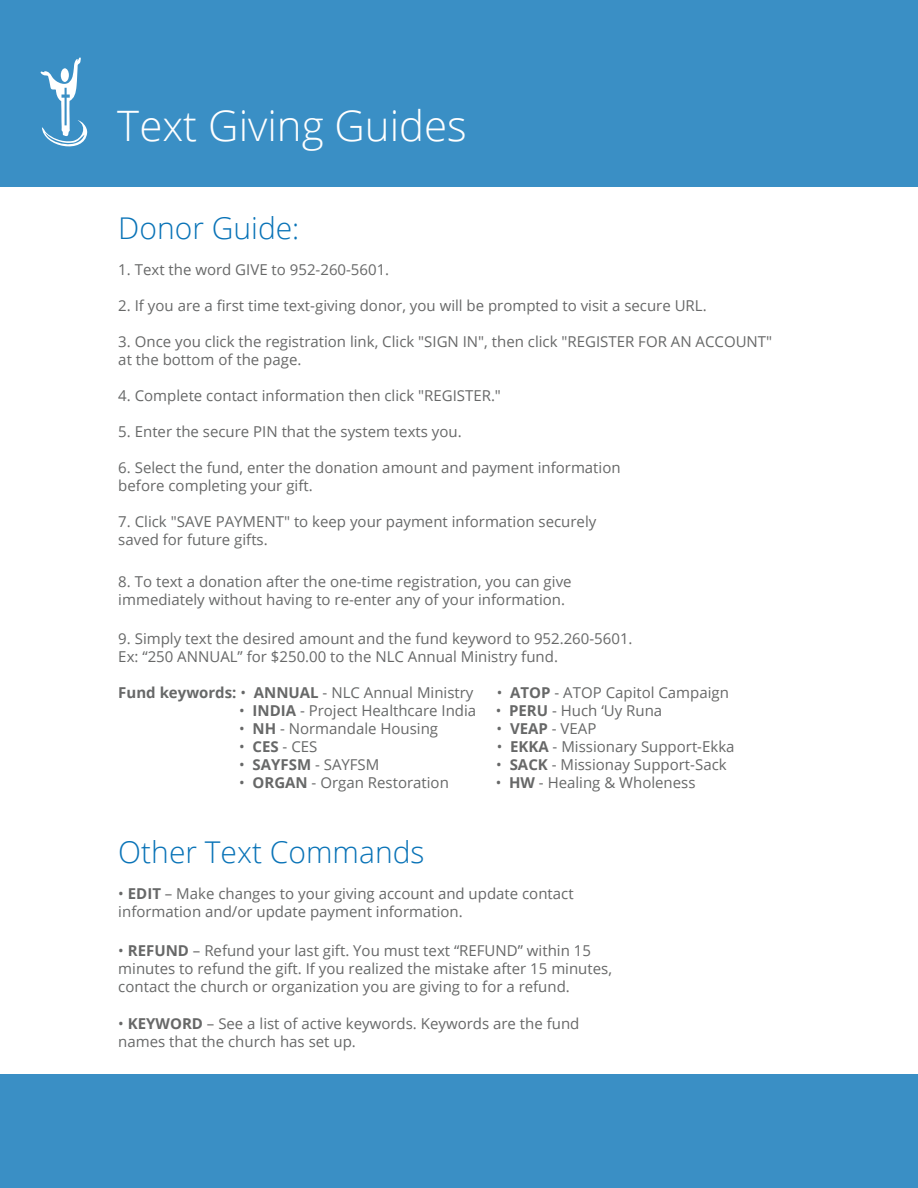
<style>
.page{position:relative;width:918px;height:1188px;background:#fff}
.page>*{position:absolute;margin:0;border:0;box-sizing:border-box;transform-origin:0 0}
.t1{font:300 42px "Open Sans";color:#fff}
.t2{font:300 30px "Open Sans";color:#0973b7}
.t3{font:15px/18px "Open Sans";color:#676868}
.t4{font:700 15px "Open Sans";color:#676868}
.s1{font-weight:400}
.s2{font-weight:700}
</style>
<div class="page">
<div style="left:0;top:0;width:918px;height:186px;background:#3a8fc5"></div>
<div style="left:0;top:1074px;width:918px;height:114px;background:#3a8fc5"></div>
<svg style="left:41px;top:58px;width:47px;height:89px"></svg>
<h1 class="t1" style="left:117px;top:97px;width:351px">Text Giving Guides</h1>
<h2 class="t2" style="left:118px;top:207px;width:183px">Donor Guide:</h2>
<p class="t3" style="left:118px;top:260px;width:272px">1. Text the word GIVE to 952-260-5601.</p>
<p class="t3" style="left:118px;top:296px;width:590px">2. If you are a first time text-giving donor, you will be prompted to visit a secure URL.</p>
<p class="t3" style="left:118px;top:332px;width:655px">3. Once you click the registration link, Click "SIGN IN", then click "REGISTER FOR AN ACCOUNT" at the bottom of the page.</p>
<p class="t3" style="left:118px;top:386px;width:384px">4. Complete contact information then click "REGISTER."</p>
<p class="t3" style="left:118px;top:422px;width:345px">5. Enter the secure PIN that the system texts you.</p>
<p class="t3" style="left:118px;top:458px;width:504px">6. Select the fund, enter the donation amount and payment information before completing your gift.</p>
<p class="t3" style="left:118px;top:512px;width:480px">7. Click "SAVE PAYMENT" to keep your payment information securely saved for future gifts.</p>
<p class="t3" style="left:118px;top:572px;width:455px">8. To text a donation after the one-time registration, you can give immediately without having to re-enter any of your information.</p>
<p class="t3" style="left:118px;top:629px;width:516px">9. Simply text the desired amount and the fund keyword to 952.260-5601.<br>Ex: “250 ANNUAL” for $250.00 to the NLC Annual Ministry fund.</p>
<p class="t4" style="left:118px;top:682px;width:357px">Fund keywords: <span class="s1">•</span> ANNUAL <span class="s1">- NLC Annual Ministry</span></p>
<p class="t3" style="left:497px;top:683px;width:234px">• <span class="s2">ATOP</span> - ATOP Capitol Campaign</p>
<p class="t3" style="left:239px;top:701px;width:239px">• <span class="s2">INDIA</span> - Project Healthcare India</p>
<p class="t3" style="left:496px;top:701px;width:168px">• <span class="s2">PERU</span> - Huch ‘Uy Runa</p>
<p class="t3" style="left:239px;top:719px;width:200px">• <span class="s2">NH</span> - Normandale Housing</p>
<p class="t3" style="left:497px;top:719px;width:101px">• <span class="s2">VEAP</span> - VEAP</p>
<p class="t3" style="left:239px;top:737px;width:80px">• <span class="s2">CES</span> - CES</p>
<p class="t3" style="left:497px;top:737px;width:239px">• <span class="s2">EKKA</span> - Missionary Support-Ekka</p>
<p class="t3" style="left:239px;top:755px;width:142px">• <span class="s2">SAYFSM</span> - SAYFSM</p>
<p class="t3" style="left:496px;top:755px;width:232px">• <span class="s2">SACK</span> - Missionay Support-Sack</p>
<p class="t3" style="left:239px;top:773px;width:211px">• <span class="s2">ORGAN</span> - Organ Restoration</p>
<p class="t3" style="left:496px;top:773px;width:201px">• <span class="s2">HW</span> - Healing &amp; Wholeness</p>
<h2 class="t2" style="left:118px;top:831px;width:308px">Other Text Commands</h2>
<p class="t3" style="left:118px;top:884px;width:457px">• <span class="s2">EDIT</span> – Make changes to your giving account and update contact information and/or update payment information.</p>
<p class="t3" style="left:118px;top:941px;width:495px">• <span class="s2">REFUND</span> – Refund your last gift. You must text “REFUND” within 15 minutes to refund the gift. If you realized the mistake after 15 minutes, contact the church or organization you are giving to for a refund.</p>
<p class="t3" style="left:118px;top:1015px;width:463px">• <span class="s2">KEYWORD</span> – See a list of active keywords. Keywords are the fund names that the church has set up.</p>
</div>
